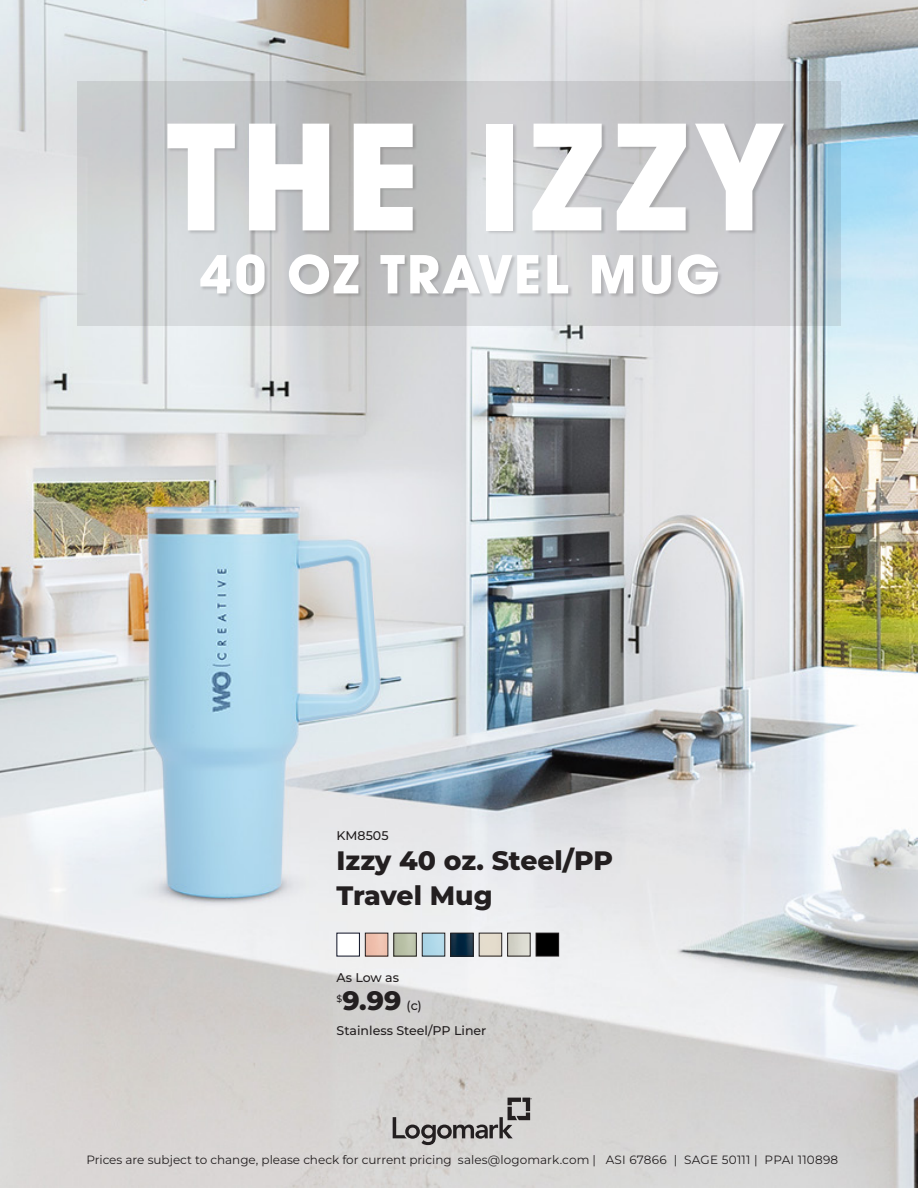
<style>
.page{position:relative;width:918px;height:1188px;background:#fff}
.page>*{position:absolute;margin:0;border:0;box-sizing:border-box;transform-origin:0 0}
.t1{font:150px "Avant Guard Bold SWFTE";letter-spacing:.055em;color:#fff}
.t2{font:53.85px "Avant Guard Bold SWFTE";letter-spacing:.05em;color:#fff}
.t3{font:800 26.7px/34.7px "Montserrat";color:#231f20}
.t4{font:500 12.6px "Montserrat";color:#231f20}
.t5{font:12px "Montserrat";color:#231f20}
.t6{font:500 9.3px "Montserrat";color:#231f20}
.t7{font:4.35px "Myriad Pro";color:#231f20}
.s1{font-weight:500;font-size:12.6px}
</style>
<div class="page">
<img style="left:0;top:0;width:918px;height:1188px">
<svg style="left:77px;top:81px;width:764px;height:244px;background:#c2c6c9"></svg>
<div style="left:168px;top:124px;width:621px;height:175px;background:#231f20;opacity:.18"></div>
<div style="left:337px;top:933px;width:23px;height:23px;background:#fff"></div>
<img style="left:452px;top:935px;width:20px;height:19px">
<div style="left:450px;top:933px;width:24px;height:23px;border:1px solid #231f20"></div>
<img style="left:367px;top:935px;width:19px;height:19px">
<img style="left:481px;top:935px;width:19px;height:19px">
<img style="left:396px;top:935px;width:19px;height:19px">
<div style="left:394px;top:933px;width:23px;height:23px;border:1px solid #231f20"></div>
<img style="left:509px;top:935px;width:19px;height:19px">
<div style="left:507px;top:933px;width:23px;height:23px;border:1px solid #231f20"></div>
<img style="left:424px;top:935px;width:19px;height:19px">
<div style="left:536px;top:933px;width:23px;height:23px;background:#000"></div>
<div style="left:536px;top:933px;width:23px;height:23px;border:1px solid #231f20"></div>
<svg style="left:393px;top:1098px;width:137px;height:47px;background:#b3b0af"></svg>
<p class="t1" style="left:167px;top:84px;width:613px">THE IZZY</p>
<p class="t2" style="left:199px;top:241px;width:522px">40 OZ TRAVEL MUG</p>
<p class="t4" style="left:337px;top:827px;width:54px">KM8505</p>
<p class="t3" style="left:337px;top:843px;width:278px">Izzy 40 oz. Steel/PP<br>Travel Mug</p>
<p class="t4" style="left:337px;top:969px;width:64px">As Low as</p>
<p class="t6" style="left:337px;top:993px;width:7px">$</p>
<p class="t3" style="left:342px;top:982px;width:81px">9.99 <span class="s1">(c)</span></p>
<p class="t4" style="left:337px;top:1022px;width:151px">Stainless Steel/PP Liner</p>
<p class="t7" style="left:530px;top:1096px;width:3px">®</p>
<p class="t5" style="left:86px;top:1152px;width:753px">Prices are subject to change, please check for current pricing sales@logomark.com | ASI 67866 | SAGE 50111 | PPAI 110898</p>
</div>
